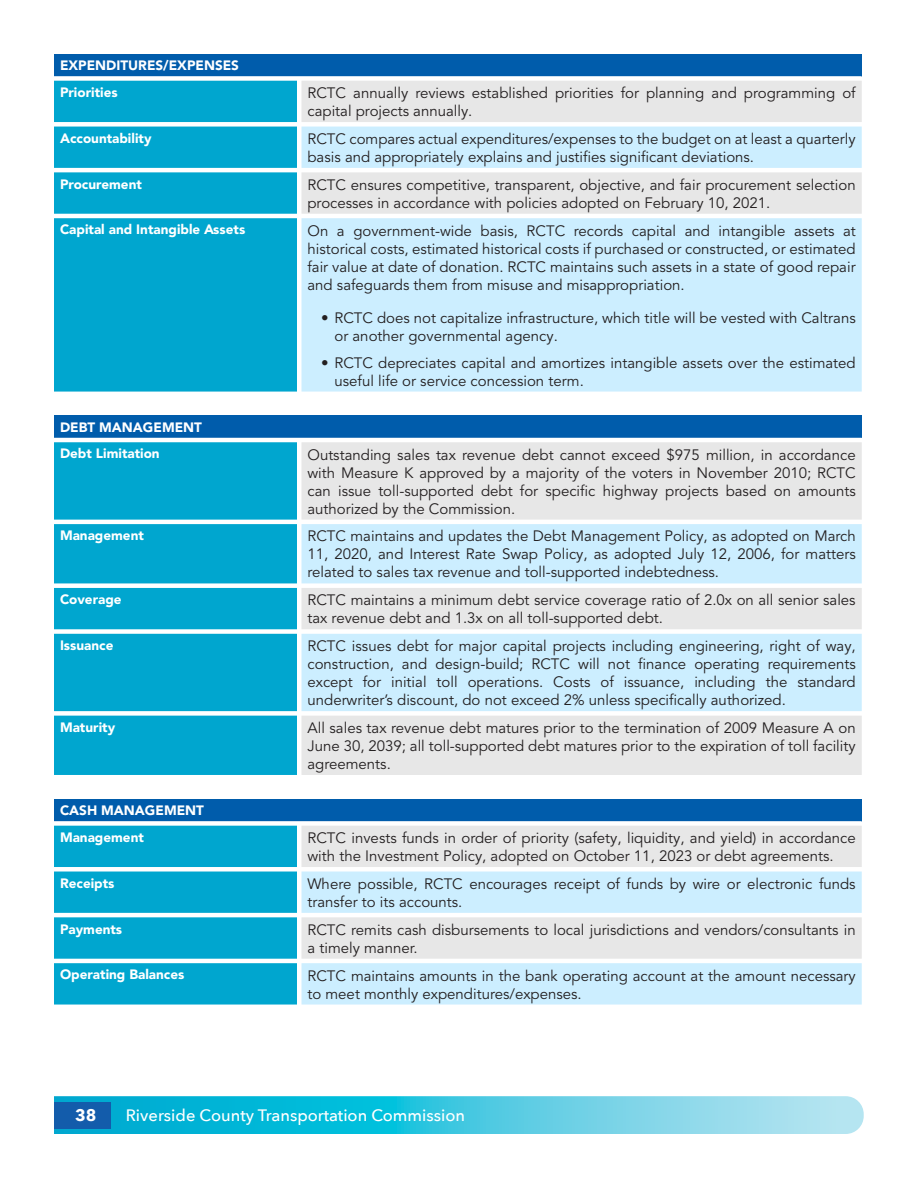
<style>
.page{position:relative;width:918px;height:1188px;background:#fff}
.page>*{position:absolute;margin:0;border:0;box-sizing:border-box;transform-origin:0 0}
.t1{font:500 16.5px "Avenir Next";color:#fff}
.t2{font:700 16.5px "Avenir Next";color:#fff}
.Body-Text{font:15px/18px "Avenir LT Pro";color:#231f20}
.T_Heading_Bold_L_H1{font:900 13.5px "Avenir LT Pro";color:#fff}
</style>
<div class="page">
<svg style="left:54px;top:1096px;width:810px;height:38px;background:#4ac8e1"></svg>
<div style="left:54px;top:1102px;width:56px;height:27px;background:#135cab"></div>
<div style="left:54px;top:54px;width:808px;height:22px;background:#005cab"></div>
<svg style="left:54px;top:76px;width:808px;height:316px"></svg>
<div style="left:54px;top:81px;width:243px;height:311px;background:#00a6cf"></div>
<svg style="left:302px;top:81px;width:560px;height:46px;background:#e9e9e9"></svg>
<svg style="left:302px;top:127px;width:560px;height:265px;background:#d2edfb"></svg>
<div style="left:54px;top:416px;width:808px;height:22px;background:#005cab"></div>
<div style="left:54px;top:442px;width:243px;height:333px;background:#00a6cf"></div>
<div style="left:302px;top:442px;width:560px;height:333px;background:#e7e7e7"></div>
<svg style="left:302px;top:524px;width:560px;height:187px;background:#d4edf9"></svg>
<div style="left:54px;top:799px;width:808px;height:22px;background:#005cab"></div>
<svg style="left:54px;top:821px;width:808px;height:184px"></svg>
<svg style="left:54px;top:826px;width:243px;height:179px;background:#13acd2"></svg>
<svg style="left:302px;top:826px;width:560px;height:46px;background:#e9e9e9"></svg>
<svg style="left:302px;top:872px;width:560px;height:133px;background:#d8edf7"></svg>
<p class="T_Heading_Bold_L_H1" style="left:60px;top:57px;width:181px">EXPENDITURES/EXPENSES</p>
<p class="T_Heading_Bold_L_H1" style="left:60px;top:84px;width:59px">Priorities</p>
<p class="Body-Text" style="left:308px;top:84px;width:550px">RCTC annually reviews established priorities for planning and programming of capital projects annually.</p>
<p class="T_Heading_Bold_L_H1" style="left:60px;top:130px;width:93px">Accountability</p>
<p class="Body-Text" style="left:308px;top:130px;width:550px">RCTC compares actual expenditures/expenses to the budget on at least a quarterly basis and appropriately explains and justifies significant deviations.</p>
<p class="T_Heading_Bold_L_H1" style="left:60px;top:176px;width:83px">Procurement</p>
<p class="Body-Text" style="left:308px;top:176px;width:550px">RCTC ensures competitive, transparent, objective, and fair procurement selection processes in accordance with policies adopted on February 10, 2021.</p>
<p class="T_Heading_Bold_L_H1" style="left:60px;top:222px;width:187px">Capital and Intangible Assets</p>
<p class="Body-Text" style="left:308px;top:222px;width:550px;text-align:justify">On a government-wide basis, RCTC records capital and intangible assets at historical costs, estimated historical costs if purchased or constructed, or estimated fair value at date of donation. RCTC maintains such assets in a state of good repair and safeguards them from misuse and misappropriation.</p>
<p class="Body-Text" style="left:334px;top:309px;width:523px;text-indent:-14px">• RCTC does not capitalize infrastructure, which title will be vested with Caltrans or another governmental agency.</p>
<p class="Body-Text" style="left:334px;top:354px;width:523px;text-indent:-14px">• RCTC depreciates capital and amortizes intangible assets over the estimated useful life or service concession term.</p>
<p class="T_Heading_Bold_L_H1" style="left:60px;top:419px;width:144px">DEBT MANAGEMENT</p>
<p class="T_Heading_Bold_L_H1" style="left:60px;top:446px;width:101px">Debt Limitation</p>
<p class="Body-Text" style="left:308px;top:446px;width:550px;text-align:justify">Outstanding sales tax revenue debt cannot exceed $975 million, in accordance with Measure K approved by a majority of the voters in November 2010; RCTC can issue toll-supported debt for specific highway projects based on amounts authorized by the Commission.</p>
<p class="T_Heading_Bold_L_H1" style="left:60px;top:527px;width:85px">Management</p>
<p class="Body-Text" style="left:308px;top:528px;width:550px;text-align:justify">RCTC maintains and updates the Debt Management Policy, as adopted on March 11, 2020, and Interest Rate Swap Policy, as adopted July 12, 2006, for matters related to sales tax revenue and toll-supported indebtedness.</p>
<p class="T_Heading_Bold_L_H1" style="left:60px;top:591px;width:63px">Coverage</p>
<p class="Body-Text" style="left:308px;top:591px;width:550px">RCTC maintains a minimum debt service coverage ratio of 2.0x on all senior sales tax revenue debt and 1.3x on all toll-supported debt.</p>
<p class="T_Heading_Bold_L_H1" style="left:60px;top:637px;width:55px">Issuance</p>
<p class="Body-Text" style="left:308px;top:637px;width:550px;text-align:justify">RCTC issues debt for major capital projects including engineering, right of way, construction, and design-build; RCTC will not finance operating requirements except for initial toll operations. Costs of issuance, including the standard underwriter’s discount, do not exceed 2% unless specifically authorized.</p>
<p class="T_Heading_Bold_L_H1" style="left:60px;top:719px;width:57px">Maturity</p>
<p class="Body-Text" style="left:308px;top:719px;width:550px;text-align:justify">All sales tax revenue debt matures prior to the termination of 2009 Measure A on June 30, 2039; all toll-supported debt matures prior to the expiration of toll facility agreements.</p>
<p class="T_Heading_Bold_L_H1" style="left:60px;top:802px;width:146px">CASH MANAGEMENT</p>
<p class="T_Heading_Bold_L_H1" style="left:60px;top:829px;width:85px">Management</p>
<p class="Body-Text" style="left:308px;top:829px;width:550px">RCTC invests funds in order of priority (safety, liquidity, and yield) in accordance with the Investment Policy, adopted on October 11, 2023 or debt agreements.</p>
<p class="T_Heading_Bold_L_H1" style="left:60px;top:875px;width:56px">Receipts</p>
<p class="Body-Text" style="left:308px;top:875px;width:550px">Where possible, RCTC encourages receipt of funds by wire or electronic funds transfer to its accounts.</p>
<p class="T_Heading_Bold_L_H1" style="left:60px;top:921px;width:64px">Payments</p>
<p class="Body-Text" style="left:308px;top:921px;width:550px">RCTC remits cash disbursements to local jurisdictions and vendors/consultants in a timely manner.</p>
<p class="T_Heading_Bold_L_H1" style="left:60px;top:967px;width:126px">Operating Balances</p>
<p class="Body-Text" style="left:308px;top:967px;width:550px">RCTC maintains amounts in the bank operating account at the amount necessary to meet monthly expenditures/expenses.</p>
<p class="t2" style="left:75px;top:1101px;width:23px">38</p>
<p class="t1" style="left:126px;top:1101px;width:341px">Riverside County Transportation Commission</p>
</div>
